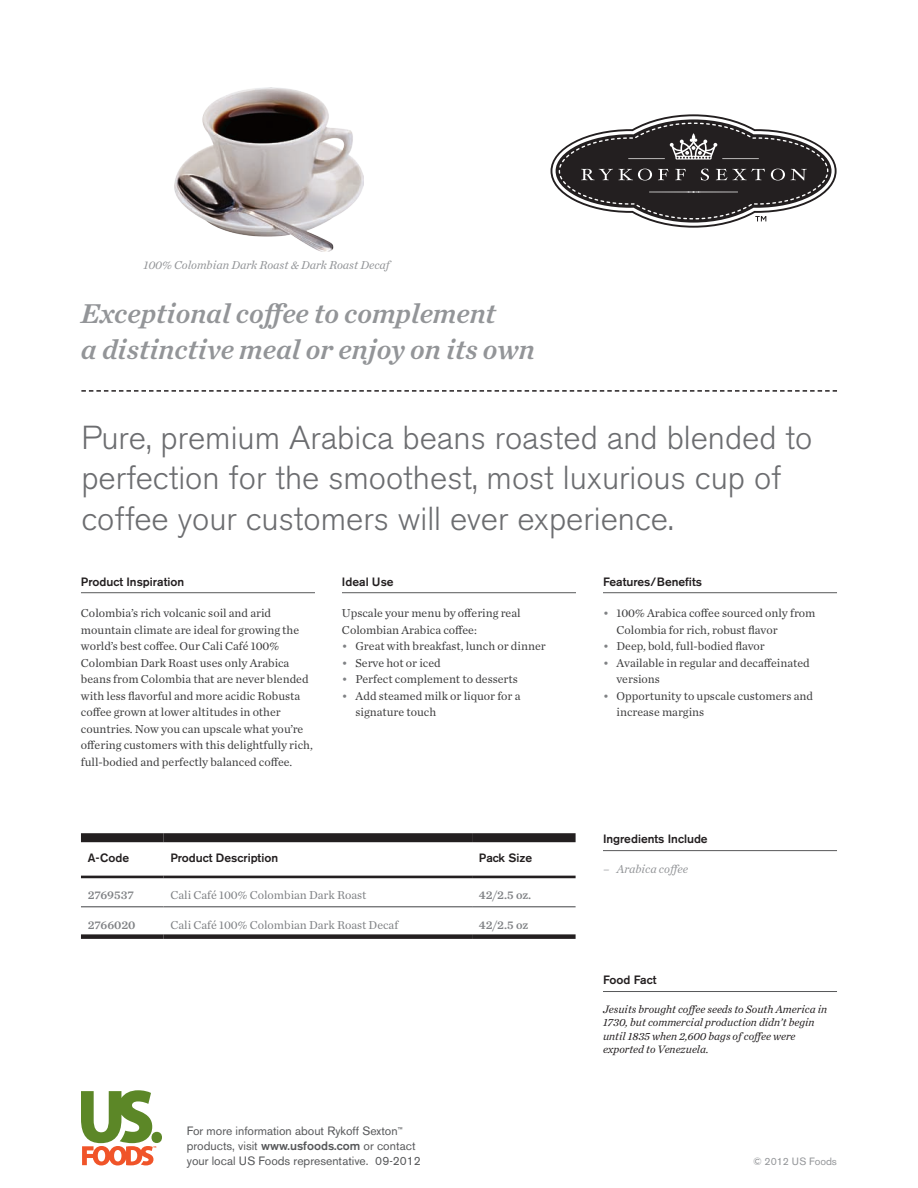
<style>
.page{position:relative;width:918px;height:1188px;background:#fff}
.page>*{position:absolute;margin:0;border:0;box-sizing:border-box;transform-origin:0 0}
.Intro_Paragraph{font:300 33px/40.5px "Akzidenz Grotesk BE";color:#6c6d70}
.Position_Statement{font:italic 28.5px/36px "Chronicle Text G1 Semi";color:#939598}
.Body_Copy{font:12px/16.5px "Chronicle Text G1";color:#3e3e3f}
.Features___Benefits{font:12px/16.5px "Chronicle Text G1";color:#3e3e3f}
.Call_to_Action{font:12px/15px "Akzidenz Grotesk BE";color:#57585a}
.t1{font:500 12px "Akzidenz Grotesk BE";color:#231f20}
.Product_Description{font:12px "Chronicle Text G1";color:#808285}
.Ingredients{font:italic 12px "Chronicle Text G1";color:#939598}
.t2{font:12px "Chronicle Text G1 Semi";color:#808285}
.Food_Fact{font:italic 11.25px/13.5px "Chronicle Text G1";color:#231f20}
.Call_to_Action-2{font:10.5px "Akzidenz Grotesk BE";color:#939598}
.s1{color:#808285}
.s2{font-weight:500}
</style>
<div class="page">
<img style="left:174px;top:88px;width:190px;height:163px">
<svg style="left:81px;top:390px;width:756px;height:2px"></svg>
<hr style="left:342px;top:592px;width:234px;height:1px;background:#57585a">
<hr style="left:81px;top:592px;width:234px;height:1px;background:#57585a">
<hr style="left:603px;top:592px;width:234px;height:1px;background:#57585a">
<div style="left:81px;top:833px;width:83px;height:9px;background:#231f20"></div>
<div style="left:164px;top:833px;width:308px;height:9px;background:#231f20"></div>
<div style="left:472px;top:833px;width:104px;height:9px;background:#231f20"></div>
<hr style="left:81px;top:876px;width:83px;height:2px;background:#231f20">
<hr style="left:164px;top:876px;width:308px;height:2px;background:#231f20">
<hr style="left:472px;top:876px;width:104px;height:2px;background:#231f20">
<div style="left:81px;top:934px;width:83px;height:5px;background:#231f20"></div>
<div style="left:164px;top:934px;width:308px;height:5px;background:#231f20"></div>
<div style="left:472px;top:934px;width:104px;height:5px;background:#231f20"></div>
<hr style="left:81px;top:906px;width:83px;height:1px;background:#57585a">
<hr style="left:164px;top:906px;width:308px;height:1px;background:#57585a">
<hr style="left:472px;top:906px;width:104px;height:1px;background:#57585a">
<hr style="left:603px;top:991px;width:234px;height:1px;background:#57585a">
<hr style="left:603px;top:850px;width:234px;height:1px;background:#57585a">
<svg style="left:550px;top:114px;width:287px;height:114px"></svg>
<div style="left:151px;top:1132px;width:11px;height:11px;background:#5c8727;border-radius:50%"></div>
<svg style="left:81px;top:1090px;width:75px;height:75px"></svg>
<p class="Ingredients" style="left:143px;top:256px;width:248px">100% Colombian Dark Roast &amp; Dark Roast Decaf</p>
<p class="Position_Statement" style="left:81px;top:294px;width:455px">Exceptional coffee to complement<br>a distinctive meal or enjoy on its own</p>
<p class="Intro_Paragraph" style="left:81px;top:418px;width:733px">Pure, premium Arabica beans roasted and blended to perfection for the smoothest, most luxurious cup of coffee your customers will ever experience.</p>
<p class="t1" style="left:342px;top:574px;width:53px">Ideal Use</p>
<p class="Body_Copy" style="left:342px;top:604px;width:180px">Upscale your menu by offering real<br>Colombian Arabica coffee:</p>
<p class="Features___Benefits" style="left:342px;top:637px;width:205px"><span class="s1">•</span> Great with breakfast, lunch or dinner</p>
<p class="Features___Benefits" style="left:342px;top:654px;width:100px"><span class="s1">•</span> Serve hot or iced</p>
<p class="Features___Benefits" style="left:342px;top:670px;width:177px"><span class="s1">•</span> Perfect complement to desserts</p>
<p class="Features___Benefits" style="left:355px;top:687px;width:167px;text-indent:-14px"><span class="s1">•</span> Add steamed milk or liquor for a signature touch</p>
<p class="t1" style="left:603px;top:574px;width:100px">Features/Benefits</p>
<p class="Features___Benefits" style="left:616px;top:604px;width:201px;text-indent:-14px"><span class="s1">•</span> 100% Arabica coffee sourced only from<br>Colombia for rich, robust flavor</p>
<p class="Features___Benefits" style="left:603px;top:637px;width:163px"><span class="s1">•</span> Deep, bold, full-bodied flavor</p>
<p class="Features___Benefits" style="left:616px;top:654px;width:195px;text-indent:-14px"><span class="s1">•</span> Available in regular and decaffeinated versions</p>
<p class="Features___Benefits" style="left:616px;top:687px;width:198px;text-indent:-14px"><span class="s1">•</span> Opportunity to upscale customers and increase margins</p>
<p class="t1" style="left:81px;top:574px;width:105px">Product Inspiration</p>
<p class="Body_Copy" style="left:81px;top:604px;width:233px">Colombia’s rich volcanic soil and arid mountain climate are ideal for growing the world’s best coffee. Our Cali Café 100% Colombian Dark Roast uses only Arabica beans from Colombia that are never blended with less flavorful and more acidic Robusta coffee grown at lower altitudes in other countries. Now you can upscale what you’re offering customers with this delightfully rich, full-bodied and perfectly balanced coffee.</p>
<p class="t1" style="left:88px;top:850px;width:43px">A-Code</p>
<p class="t1" style="left:170px;top:850px;width:109px">Product Description</p>
<p class="t1" style="left:479px;top:850px;width:55px">Pack Size</p>
<p class="t2" style="left:88px;top:886px;width:47px">2769537</p>
<p class="Product_Description" style="left:170px;top:886px;width:197px">Cali Café 100% Colombian Dark Roast</p>
<p class="t2" style="left:479px;top:886px;width:54px">42/2.5 oz.</p>
<p class="t2" style="left:88px;top:916px;width:49px">2766020</p>
<p class="Product_Description" style="left:170px;top:916px;width:229px">Cali Café 100% Colombian Dark Roast Decaf</p>
<p class="t2" style="left:479px;top:916px;width:51px">42/2.5 oz</p>
<p class="Call_to_Action" style="left:187px;top:1124px;width:236px">For more information about Rykoff Sexton<sup>™ </sup>products, visit <span class="s2">www.usfoods.com</span> or contact your local US Foods representative. 09-2012</p>
<p class="t1" style="left:603px;top:831px;width:106px">Ingredients Include</p>
<p class="Ingredients" style="left:603px;top:859px;width:87px">– Arabica coffee</p>
<p class="t1" style="left:603px;top:973px;width:55px">Food Fact</p>
<p class="Food_Fact" style="left:603px;top:1002px;width:226px">Jesuits brought coffee seeds to South America in 1730, but commercial production didn’t begin until 1835 when 2,600 bags of coffee were exported to Venezuela.</p>
<p class="Call_to_Action-2" style="left:753px;top:1156px;width:86px">© 2012 US Foods</p>
</div>
